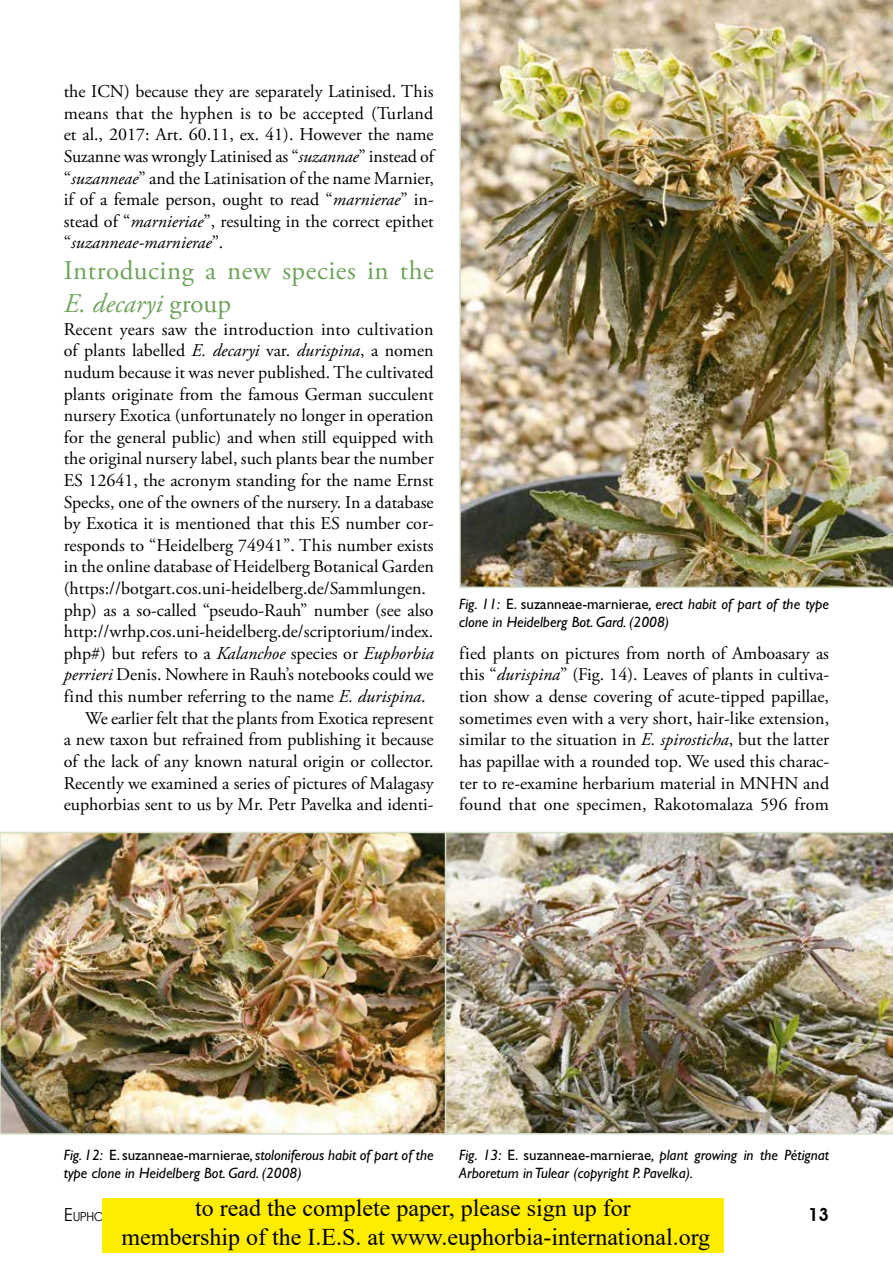
<style>
.page{position:relative;width:893px;height:1263px;background:#fff}
.page>*{position:absolute;margin:0;border:0;box-sizing:border-box;transform-origin:0 0}
.t1{font:27px/32.4px "Adobe Garamond Pro";letter-spacing:.02em;color:#6fa35a}
.t2{font:24px/29.2px "Times New Roman";color:#000;text-align:center}
.t3{font:18px/21.6px "Adobe Garamond Pro";color:#000;text-align:justify}
.t4{font:600 18px "Avant Garde IT Cby BT";color:#000}
.t5{font:italic 15px/18px "Gill Sans Std";color:#000}
.t6{font:12.6px "Avant Garde IT Cby BT";color:#000}
.s1{font-style:italic}
.s2{font-style:normal}
.s3{font-size:18px}
</style>
<div class="page">
<img style="left:459px;top:0;width:434px;height:588px">
<img style="left:3px;top:835px;width:440px;height:297px">
<div style="left:0;top:832px;width:446px;height:303px;border:2px solid #d5e0c9"></div>
<img style="left:445px;top:832px;width:448px;height:302px">
<div style="left:102px;top:1199px;width:621px;height:54px;background:#ffed00"></div>
<p class="t3" style="left:64px;top:81px;width:372px">the ICN) because they are separately Latinised. This means that the hyphen is to be accepted (Turland et al., 2017: Art. 60.11, ex. 41). However the name Suzanne was wrongly Latinised as “<span class="s1">suzannae</span>” instead of “<span class="s1">suzanneae</span>” and the Latinisation of the name Marnier, if of a female person, ought to read “<span class="s1">marnierae</span>” in&shy;stead of “<span class="s1">marnieriae</span>”, resulting in the correct epithet “<span class="s1">suzanneae-marnierae</span>”.</p>
<h1 class="t1" style="left:64px;top:256px;width:372px">Introducing a new species in the<br><span class="s1">E. decaryi</span> group</h1>
<p class="t3" style="left:64px;top:319px;width:371px">Recent years saw the introduction into cultivation</p>
<p class="t3" style="left:64px;top:341px;width:371px">of plants labelled <span class="s1">E. decaryi</span> var. <span class="s1">durispina</span>, a nomen</p>
<p class="t3" style="left:64px;top:362px;width:371px">nudum because it was never published. The cultivated</p>
<p class="t3" style="left:64px;top:384px;width:371px">plants originate from the famous German succulent</p>
<p class="t3" style="left:64px;top:405px;width:371px">nursery Exotica (unfortunately no longer in operation</p>
<p class="t3" style="left:64px;top:427px;width:371px">for the general public) and when still equipped with</p>
<p class="t3" style="left:64px;top:449px;width:371px">the original nursery label, such plants bear the number</p>
<p class="t3" style="left:64px;top:470px;width:371px">ES 12641, the acronym standing for the name Ernst</p>
<p class="t3" style="left:64px;top:492px;width:371px">Specks, one of the owners of the nursery. In a database</p>
<p class="t3" style="left:64px;top:513px;width:371px">by Exotica it is mentioned that this ES number cor-</p>
<p class="t3" style="left:64px;top:535px;width:371px">responds to “Heidelberg 74941”. This number exists</p>
<p class="t3" style="left:64px;top:557px;width:372px">in the online database of Heidelberg Botanical Garden</p>
<p class="t3" style="left:64px;top:578px;width:364px">(https://botgart.cos.uni-heidelberg.de/Sammlungen.</p>
<p class="t3" style="left:64px;top:600px;width:371px">php) as a so-called “pseudo-Rauh” number (see also</p>
<p class="t3" style="left:64px;top:621px;width:371px">http://wrhp.cos.uni-heidelberg.de/scriptorium/index.</p>
<p class="t3" style="left:64px;top:643px;width:371px">php#) but refers to a <span class="s1">Kalanchoe</span> species or <span class="s1">Euphorbia</span></p>
<p class="t3" style="left:64px;top:665px;width:371px"><span class="s1">perrieri</span> Denis. Nowhere in Rauh’s notebooks could we</p>
<p class="t3" style="left:64px;top:686px;width:363px">find this number referring to the name <span class="s1">E. durispina</span>.</p>
<p class="t3" style="left:85px;top:708px;width:350px">We earlier felt that the plants from Exotica represent</p>
<p class="t3" style="left:64px;top:729px;width:371px">a new taxon but refrained from publishing it because</p>
<p class="t3" style="left:64px;top:751px;width:371px">of the lack of any known natural origin or collector.</p>
<p class="t3" style="left:64px;top:773px;width:371px">Recently we examined a series of pictures of Malagasy</p>
<p class="t3" style="left:64px;top:794px;width:371px">euphorbias sent to us by Mr. Petr Pavelka and identi-</p>
<p class="t5" style="left:459px;top:595px;width:371px">Fig. 11: <span class="s2">E. suzanneae-marnierae</span>, erect habit of part of the type clone in Heidelberg Bot. Gard. (2008)</p>
<p class="t3" style="left:459px;top:643px;width:371px">fied plants on pictures from north of Amboasary as this “<span class="s1">durispina</span>” (Fig. 14). Leaves of plants in cultiva&shy;tion show a dense covering of acute-tipped papillae, sometimes even with a very short, hair-like extension, similar to the situation in <span class="s1">E. spirosticha</span>, but the latter has papillae with a rounded top. We used this charac&shy;ter to re-examine herbarium material in MNHN and found that one specimen, Rakotomalaza 596 from</p>
<p class="t5" style="left:64px;top:1146px;width:371px">Fig. 12: <span class="s2">E. suzanneae-marnierae</span>, stoloniferous habit of part of the type clone in Heidelberg Bot. Gard. (2008)</p>
<p class="t5" style="left:459px;top:1146px;width:371px">Fig. 13: <span class="s2">E. suzanneae-marnierae</span>, plant growing in the Pétignat<br>Arboretum in Tulear (copyright P. Pavelka).</p>
<h2 class="t2" style="left:122px;top:1192px;width:590px">to read the complete paper, please sign up for<br>membership of the I.E.S. at www.euphorbia-international.org</h2>
<p class="t6" style="left:64px;top:1208px;width:206px"><span class="s3">E</span>UPHORBIA <span class="s3">W</span>ORLD <span class="s3">17(2) 2021</span></p>
<p class="t4" style="left:808px;top:1203px;width:22px">13</p>
</div>
